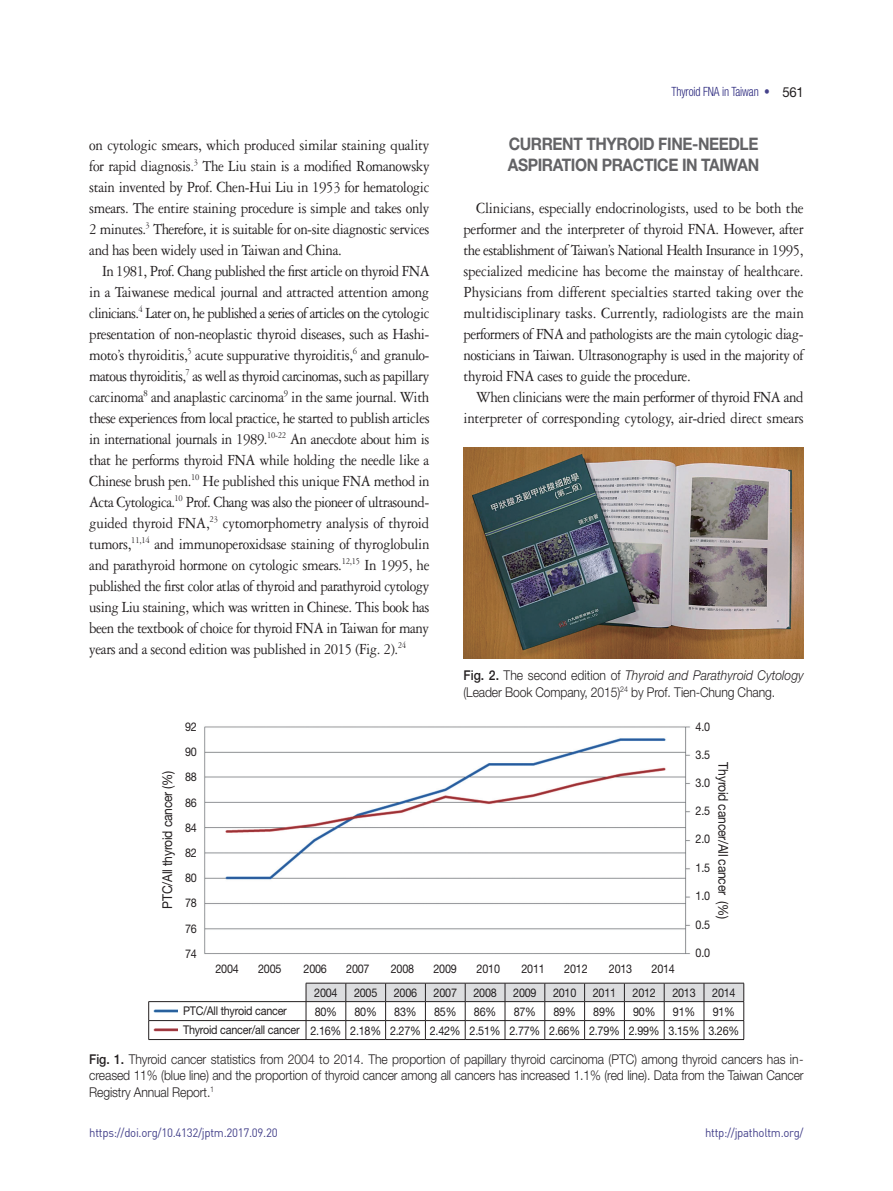
<style>
.page{position:relative;width:893px;height:1191px;background:#fff}
.page>*{position:absolute;margin:0;border:0;box-sizing:border-box;transform-origin:0 0}
.큰제목{font:700 17.25px/21px "Helvetica Neue LT Std";letter-spacing:-.025em;color:#636366;scale:.9 1}
.본문{font:16.5px/21px "Garamond 3 LT Std";letter-spacing:-.025em;color:#231f20;text-align:justify;scale:.9 1}
.그림제목{font:300 13.5px/16.2px "Helvetica Neue LT Std";letter-spacing:-.01em;color:#231f20;text-align:justify;scale:.9 1}
.그래프_글{font:13.5px "Helvetica Neue LT Std";letter-spacing:-.02em;color:#231f20;scale:.9 1}
.t1{font:300 condensed 12.75px "Helvetica Neue LT Std";letter-spacing:-.01em;color:#26237b;scale:.9 1}
.그래프_글-2{font:12px "Helvetica Neue LT Std";letter-spacing:-.02em;color:#231f20;scale:.9 1}
.t2{font:12px "Dinreg";letter-spacing:-.025em;color:#45428b;scale:.95 1}
.s1{color:#45428b}
.s2{font-weight:400;font-stretch:normal;font-size:13.8px;color:#231f20}
.s3{font-weight:500}
.s4{font-style:italic}
</style>
<div class="page">
<img style="left:463px;top:447px;width:341px;height:211px">
<img style="left:149px;top:726px;width:595px;height:315px">
<hr style="left:148px;top:1001px;width:158px;height:1px;background:#231f20">
<hr style="left:148px;top:1020px;width:158px;height:1px;background:#231f20">
<svg style="left:148px;top:1001px;width:1px;height:38px"></svg>
<svg style="left:306px;top:983px;width:438px;height:56px"></svg>
<hr style="left:148px;top:1039px;width:158px;height:1px;background:#231f20">
<hr style="left:306px;top:1039px;width:40px;height:1px;background:#231f20">
<hr style="left:346px;top:1039px;width:40px;height:1px;background:#231f20">
<hr style="left:386px;top:1039px;width:39px;height:1px;background:#231f20">
<hr style="left:425px;top:1039px;width:40px;height:1px;background:#231f20">
<hr style="left:465px;top:1039px;width:40px;height:1px;background:#231f20">
<hr style="left:505px;top:1039px;width:40px;height:1px;background:#231f20">
<hr style="left:545px;top:1039px;width:40px;height:1px;background:#231f20">
<hr style="left:585px;top:1039px;width:39px;height:1px;background:#231f20">
<hr style="left:624px;top:1039px;width:40px;height:1px;background:#231f20">
<hr style="left:664px;top:1039px;width:40px;height:1px;background:#231f20">
<hr style="left:704px;top:1039px;width:40px;height:1px;background:#231f20">
<img style="left:153px;top:1004px;width:25px;height:13px">
<img style="left:153px;top:1025px;width:25px;height:10px">
<p class="본문" style="left:89px;top:134px;width:380px">on cytologic smears, which produced similar staining quality for rapid diagnosis.<sup>3</sup> The Liu stain is a modified Romanowsky stain invented by Prof. Chen-Hui Liu in 1953 for hematologic smears. The entire staining procedure is simple and takes only 2 minutes.<sup>3</sup> Therefore, it is suitable for on-site diagnostic services and has been widely used in Taiwan and China.</p>
<p class="본문" style="left:89px;top:260px;width:380px;text-indent:13px">In 1981, Prof. Chang published the first article on thyroid FNA in a Taiwanese medical journal and attracted attention among clinicians.<sup>4</sup> Later on, he published a series of articles on the cytologic presentation of non-neoplastic thyroid diseases, such as Hashi&shy;moto’s thyroiditis,<sup>5</sup> acute suppurative thyroiditis,<sup>6</sup> and granulo&shy;matous thyroiditis,<sup>7</sup> as well as thyroid carcinomas, such as papillary carcinoma<sup>8</sup> and anaplastic carcinoma<sup>9</sup> in the same journal. With these experiences from local practice, he started to publish articles in international journals in 1989.<sup>10-22</sup> An anecdote about him is that he performs thyroid FNA while holding the needle like a Chinese brush pen.<sup>10</sup> He published this unique FNA method in Acta Cytologica.<sup>10</sup> Prof. Chang was also the pioneer of ultrasound&shy;guided thyroid FNA,<sup>23</sup> cytomorphometry analysis of thyroid tumors,<sup>11,14</sup> and immunoperoxidsase staining of thyroglobulin and parathyroid hormone on cytologic smears.<sup>12,15</sup> In 1995, he published the first color atlas of thyroid and parathyroid cytology using Liu staining, which was written in Chinese. This book has been the textbook of choice for thyroid FNA in Taiwan for many years and a second edition was published in 2015 (Fig. 2).<sup>24</sup></p>
<p class="t1" style="left:671px;top:84px;width:148px">Thyroid FNA in Taiwan <span class="s1">•</span> <span class="s2">561</span></p>
<p class="큰제목" style="left:508px;top:133px;width:281px">CURRENT THYROID FINE-NEEDLE<br>ASPIRATION PRACTICE IN TAIWAN</p>
<p class="본문" style="left:463px;top:197px;width:380px;text-indent:13px">Clinicians, especially endocrinologists, used to be both the performer and the interpreter of thyroid FNA. However, after the establishment of Taiwan’s National Health Insurance in 1995, specialized medicine has become the mainstay of healthcare.<br>Physicians from different specialties started taking over the multidisciplinary tasks. Currently, radiologists are the main performers of FNA and pathologists are the main cytologic diag&shy;nosticians in Taiwan. Ultrasonography is used in the majority of thyroid FNA cases to guide the procedure.</p>
<p class="본문" style="left:463px;top:386px;width:380px;text-align:right">When clinicians were the main performer of thyroid FNA and interpreter of corresponding cytology, air-dried direct smears</p>
<p class="그림제목" style="left:463px;top:667px;width:380px"><span class="s3">Fig. 2.</span> The second edition of <span class="s4">Thyroid and Parathyroid Cytology </span>(Leader Book Company, 2015)<sup>24</sup> by Prof. Tien-Chung Chang.</p>
<p class="그래프_글-2" style="left:695px;top:719px;width:18px">4.0</p>
<p class="그래프_글-2" style="left:695px;top:747px;width:18px">3.5</p>
<p class="그래프_글-2" style="left:695px;top:775px;width:18px">3.0</p>
<p class="그래프_글-2" style="left:695px;top:803px;width:18px">2.5</p>
<p class="그래프_글-2" style="left:695px;top:832px;width:18px">2.0</p>
<p class="그래프_글-2" style="left:695px;top:860px;width:18px">1.5</p>
<p class="그래프_글-2" style="left:695px;top:888px;width:18px">1.0</p>
<p class="그래프_글-2" style="left:695px;top:917px;width:18px">0.5</p>
<p class="그래프_글-2" style="left:695px;top:945px;width:18px">0.0</p>
<p class="그래프_글-2" style="left:185px;top:719px;width:15px">92</p>
<p class="그래프_글-2" style="left:185px;top:744px;width:15px">90</p>
<p class="그래프_글-2" style="left:185px;top:770px;width:15px">88</p>
<p class="그래프_글-2" style="left:185px;top:795px;width:15px">86</p>
<p class="그래프_글-2" style="left:185px;top:820px;width:15px">84</p>
<p class="그래프_글-2" style="left:185px;top:845px;width:15px">82</p>
<p class="그래프_글-2" style="left:185px;top:870px;width:15px">80</p>
<p class="그래프_글-2" style="left:185px;top:896px;width:15px">78</p>
<p class="그래프_글-2" style="left:185px;top:921px;width:15px">76</p>
<p class="그래프_글-2" style="left:185px;top:946px;width:15px">74</p>
<p class="그래프_글" style="left:159px;top:908px;width:155px;rotate:-90deg">PTC/All thyroid cancer (%)</p>
<p class="그래프_글" style="left:731px;top:762px;width:176px;rotate:90deg">Thyroid cancer/All cancer (%)</p>
<p class="그래프_글-2" style="left:215px;top:962px;width:27px">2004</p>
<p class="그래프_글-2" style="left:258px;top:962px;width:27px">2005</p>
<p class="그래프_글-2" style="left:304px;top:962px;width:27px">2006</p>
<p class="그래프_글-2" style="left:346px;top:962px;width:27px">2007</p>
<p class="그래프_글-2" style="left:391px;top:962px;width:27px">2008</p>
<p class="그래프_글-2" style="left:433px;top:962px;width:27px">2009</p>
<p class="그래프_글-2" style="left:477px;top:962px;width:27px">2010</p>
<p class="그래프_글-2" style="left:521px;top:962px;width:27px">2011</p>
<p class="그래프_글-2" style="left:564px;top:962px;width:27px">2012</p>
<p class="그래프_글-2" style="left:609px;top:962px;width:27px">2013</p>
<p class="그래프_글-2" style="left:652px;top:962px;width:27px">2014</p>
<p class="그래프_글-2" style="left:314px;top:985px;width:27px">2004</p>
<p class="그래프_글-2" style="left:354px;top:985px;width:27px">2005</p>
<p class="그래프_글-2" style="left:394px;top:985px;width:27px">2006</p>
<p class="그래프_글-2" style="left:434px;top:985px;width:27px">2007</p>
<p class="그래프_글-2" style="left:473px;top:985px;width:27px">2008</p>
<p class="그래프_글-2" style="left:513px;top:985px;width:27px">2009</p>
<p class="그래프_글-2" style="left:553px;top:985px;width:27px">2010</p>
<p class="그래프_글-2" style="left:593px;top:985px;width:27px">2011</p>
<p class="그래프_글-2" style="left:633px;top:985px;width:27px">2012</p>
<p class="그래프_글-2" style="left:672px;top:985px;width:27px">2013</p>
<p class="그래프_글-2" style="left:712px;top:985px;width:27px">2014</p>
<p class="그래프_글-2" style="left:183px;top:1003px;width:117px">PTC/All thyroid cancer</p>
<p class="그래프_글-2" style="left:315px;top:1004px;width:26px">80%</p>
<p class="그래프_글-2" style="left:355px;top:1004px;width:26px">80%</p>
<p class="그래프_글-2" style="left:394px;top:1004px;width:26px">83%</p>
<p class="그래프_글-2" style="left:434px;top:1004px;width:26px">85%</p>
<p class="그래프_글-2" style="left:474px;top:1004px;width:26px">86%</p>
<p class="그래프_글-2" style="left:514px;top:1004px;width:26px">87%</p>
<p class="그래프_글-2" style="left:553px;top:1004px;width:26px">89%</p>
<p class="그래프_글-2" style="left:593px;top:1004px;width:26px">89%</p>
<p class="그래프_글-2" style="left:633px;top:1004px;width:26px">90%</p>
<p class="그래프_글-2" style="left:673px;top:1004px;width:26px">91%</p>
<p class="그래프_글-2" style="left:713px;top:1004px;width:26px">91%</p>
<p class="그래프_글-2" style="left:183px;top:1022px;width:131px">Thyroid cancer/all cancer</p>
<p class="그래프_글-2" style="left:310px;top:1023px;width:36px">2.16%</p>
<p class="그래프_글-2" style="left:350px;top:1023px;width:36px">2.18%</p>
<p class="그래프_글-2" style="left:390px;top:1023px;width:36px">2.27%</p>
<p class="그래프_글-2" style="left:430px;top:1023px;width:36px">2.42%</p>
<p class="그래프_글-2" style="left:470px;top:1023px;width:36px">2.51%</p>
<p class="그래프_글-2" style="left:509px;top:1023px;width:36px">2.77%</p>
<p class="그래프_글-2" style="left:549px;top:1023px;width:36px">2.66%</p>
<p class="그래프_글-2" style="left:589px;top:1023px;width:36px">2.79%</p>
<p class="그래프_글-2" style="left:629px;top:1023px;width:36px">2.99%</p>
<p class="그래프_글-2" style="left:669px;top:1023px;width:36px">3.15%</p>
<p class="그래프_글-2" style="left:708px;top:1023px;width:36px">3.26%</p>
<p class="그림제목" style="left:89px;top:1051px;width:795px"><span class="s3">Fig. 1.</span> Thyroid cancer statistics from 2004 to 2014. The proportion of papillary thyroid carcinoma (PTC) among thyroid cancers has in&shy;creased 11% (blue line) and the proportion of thyroid cancer among all cancers has increased 1.1% (red line). Data from the Taiwan Cancer Registry Annual Report.<sup>1</sup></p>
<p class="t2" style="left:89px;top:1125px;width:200px">https://doi.org/10.4132/jptm.2017.09.20</p>
<p class="t2" style="left:705px;top:1125px;width:105px">http://jpatholtm.org/</p>
</div>
